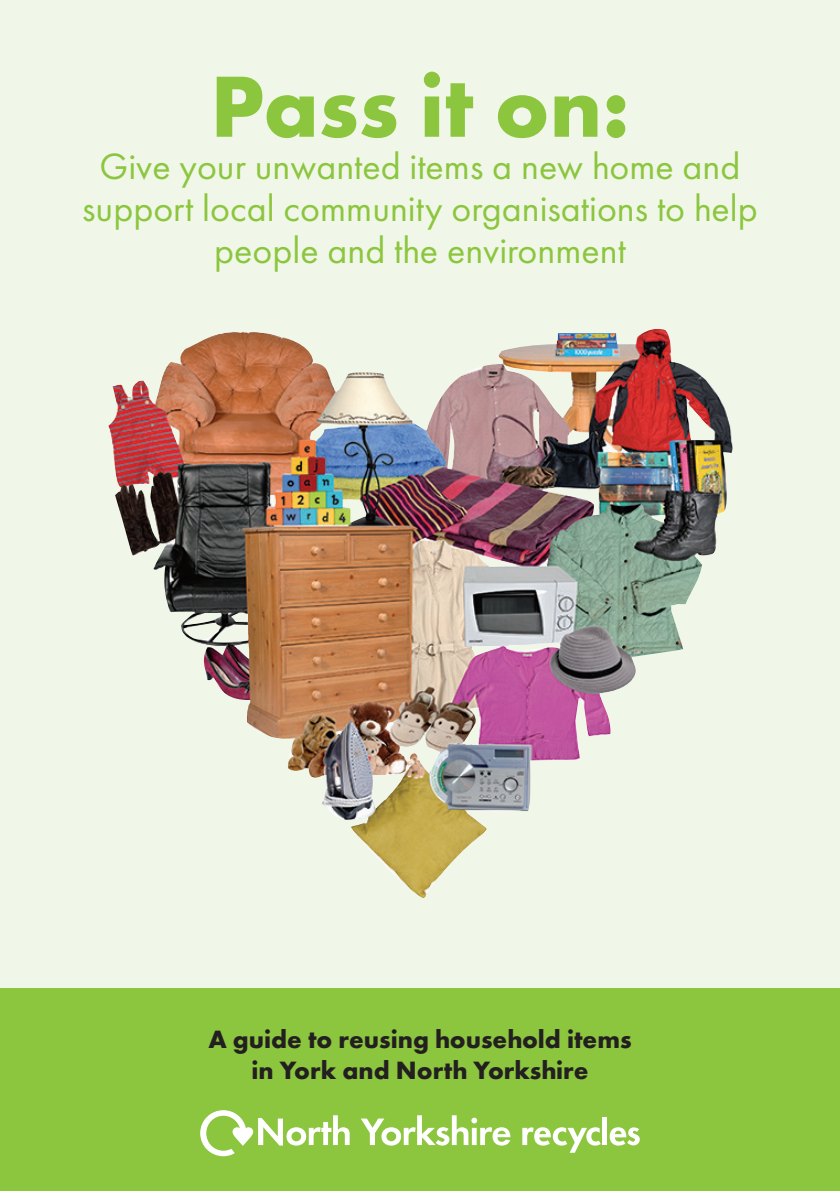
<style>
.page{position:relative;width:840px;height:1191px;background:#fff}
.page>*{position:absolute;margin:0;border:0;box-sizing:border-box;transform-origin:0 0}
.t1{font:700 90px "Futura PT";color:#8bc63e}
.t2{font:38px/42px "Futura PT";color:#8bc63e;text-align:center}
.t3{font:700 26px/31.2px "Futura PT";color:#231f20;text-align:center}
</style>
<div class="page">
<div style="left:0;top:0;width:839px;height:988px;background:#f1f7e8"></div>
<img style="left:108px;top:329px;width:625px;height:569px">
<div style="left:0;top:988px;width:839px;height:203px;background:#8bc63e"></div>
<svg style="left:522px;top:1127px;width:78px;height:25px"></svg>
<div style="left:602px;top:1117px;width:5px;height:28px;background:#fff"></div>
<svg style="left:609px;top:1127px;width:30px;height:18px"></svg>
<svg style="left:200px;top:1110px;width:149px;height:46px"></svg>
<svg style="left:361px;top:1115px;width:149px;height:30px"></svg>
<p class="t1" style="left:210px;top:49px;width:420px">Pass it on:</p>
<p class="t2" style="left:82px;top:145px;width:676px">Give your unwanted items a new home and support local community organisations to help people and the environment</p>
<p class="t3" style="left:208px;top:1023px;width:424px">A guide to reusing household items in York and North Yorkshire</p>
</div>
